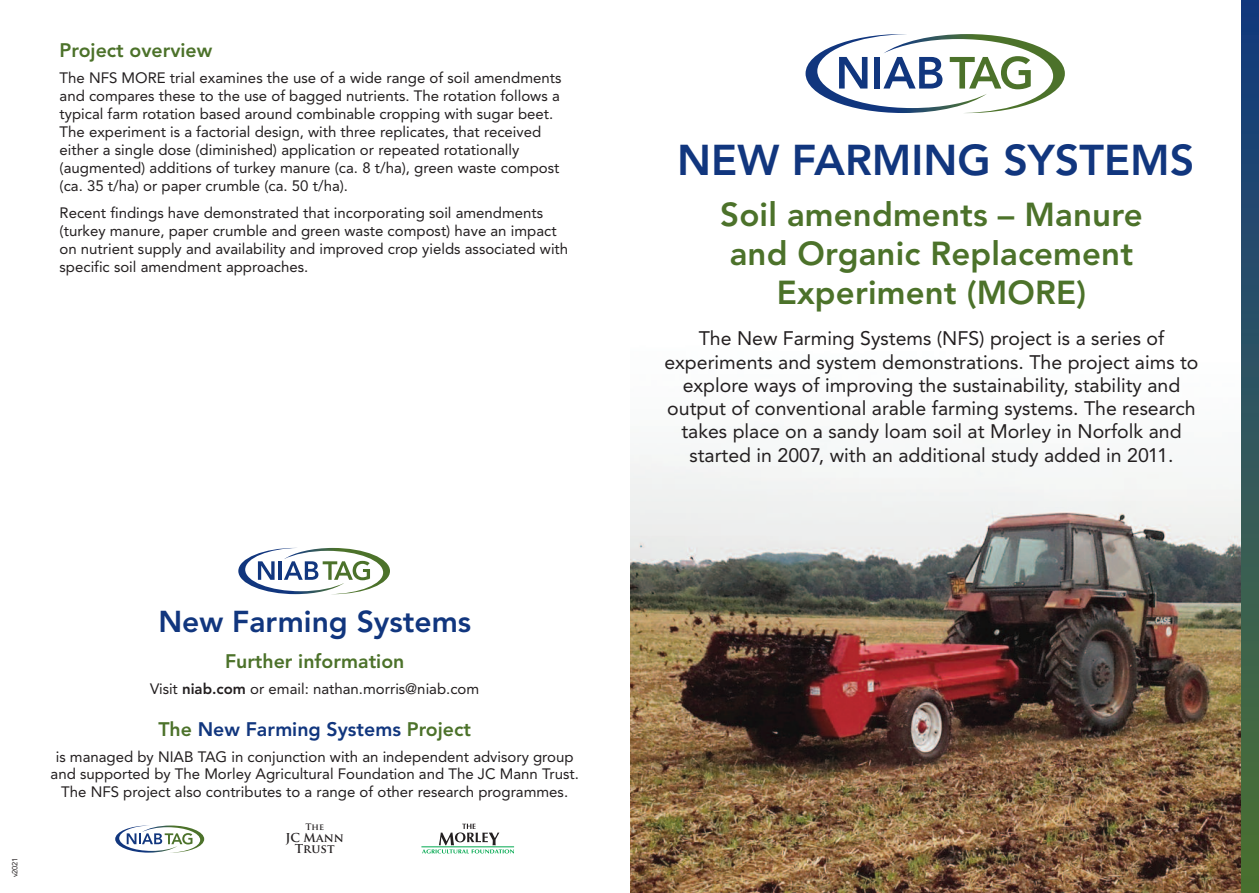
<style>
.page{position:relative;width:1259px;height:893px;background:#fff}
.page>*{position:absolute;margin:0;border:0;box-sizing:border-box;transform-origin:0 0}
.t1{font:800 42.75px "Avenir";color:#11367e}
.t2{font:800 33px/39px "Avenir";letter-spacing:.005em;color:#4c722a;text-align:center}
.t3{font:800 30px "Avenir";color:#11367e}
.t4{font:19.5px/23.2px "Avenir";color:#231f20;text-align:center}
.t5{font:800 19.5px "Avenir";color:#4c722a}
.t6{font:800 19.5px "Avenir";color:#11367e}
.t7{font:15px/18px "Avenir";color:#231f20}
.t8{font:700 12px/12px "Trajan Pro";color:#231f20;text-align:center}
.t9{font:700 8.7px "Trajan Pro";color:#231f20}
.t10{font:7.5px "Avenir";color:#231f20}
.s1{font-weight:800}
.s2{color:#4c722a}
</style>
<div class="page">
<img style="left:630px;top:299px;width:612px;height:594px">
<div style="left:1242px;top:0;width:17px;height:893px;background:linear-gradient(to bottom,#133a81,#4d7234)"></div>
<svg style="left:115px;top:825px;width:89px;height:28px"></svg>
<svg style="left:422px;top:824px;width:92px;height:29px"></svg>
<hr style="left:421px;top:846px;width:93px;height:1px;background:#00a84f">
<svg style="left:805px;top:34px;width:260px;height:79px"></svg>
<svg style="left:238px;top:548px;width:152px;height:46px"></svg>
<h3 class="t5" style="left:60px;top:43px;width:154px">Project overview</h3>
<p class="t7" style="left:60px;top:70px;width:503px">The NFS MORE trial examines the use of a wide range of soil amendments and compares these to the use of bagged nutrients. The rotation follows a typical farm rotation based around combinable cropping with sugar beet.<br>The experiment is a factorial design, with three replicates, that received either a single dose (diminished) application or repeated rotationally (augmented) additions of turkey manure (ca. 8 t/ha), green waste compost (ca. 35 t/ha) or paper crumble (ca. 50 t/ha).</p>
<p class="t7" style="left:60px;top:205px;width:510px">Recent findings have demonstrated that incorporating soil amendments (turkey manure, paper crumble and green waste compost) have an impact on nutrient supply and availability and improved crop yields associated with specific soil amendment approaches.</p>
<p class="t10" style="left:12px;top:877px;width:21px;rotate:-90deg">v2021</p>
<h3 class="t3" style="left:158px;top:609px;width:314px">New Farming Systems</h3>
<h3 class="t5" style="left:225px;top:653px;width:181px">Further information</h3>
<p class="t7" style="left:150px;top:681px;width:331px">Visit <span class="s1">niab.com</span> or email: nathan.morris@niab.com</p>
<h3 class="t6" style="left:158px;top:721px;width:314px"><span class="s2">The</span> New Farming Systems <span class="s2">Project</span></h3>
<p class="t7" style="left:51px;top:749px;width:530px;line-height:17.2px;text-align:center">is managed by NIAB TAG in conjunction with an independent advisory group and supported by The Morley Agricultural Foundation and The JC Mann Trust.<br>The NFS project also contributes to a range of other research programmes.</p>
<p class="t9" style="left:305px;top:821px;width:20px">The</p>
<p class="t8" style="left:285px;top:831px;width:60px">JC Mann<br>Trust</p>
<h1 class="t1" style="left:677px;top:142px;width:518px">NEW FARMING SYSTEMS</h1>
<h2 class="t2" style="left:720px;top:198px;width:424px">Soil amendments – Manure and Organic Replacement<br>Experiment (MORE)</h2>
<p class="t4" style="left:664px;top:329px;width:536px">The New Farming Systems (NFS) project is a series of experiments and system demonstrations. The project aims to explore ways of improving the sustainability, stability and output of conventional arable farming systems. The research takes place on a sandy loam soil at Morley in Norfolk and started in 2007, with an additional study added in 2011.</p>
</div>
